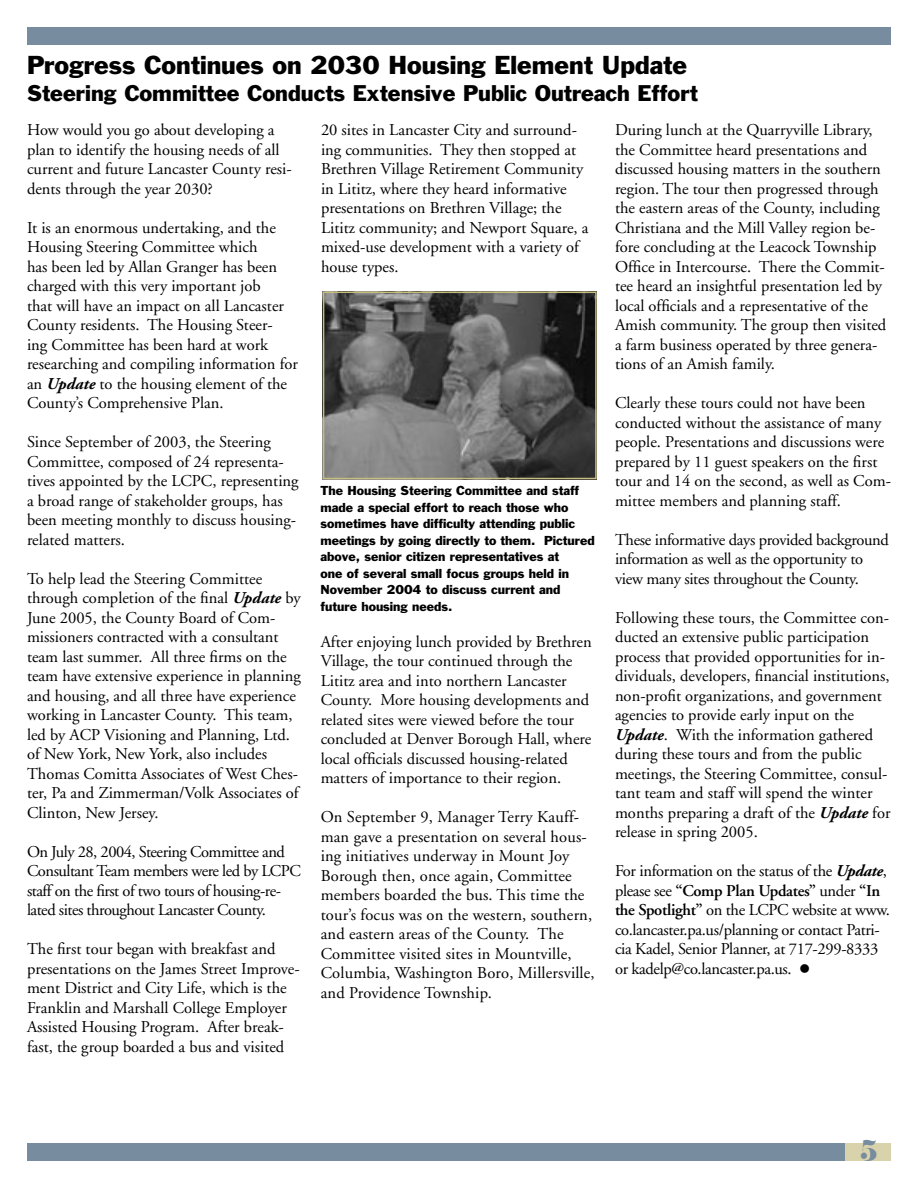
<style>
.page{position:relative;width:918px;height:1188px;background:#fff}
.page>*{position:absolute;margin:0;border:0;box-sizing:border-box;transform-origin:0 0}
.t1{font:27px "Florence Normal";color:#778c9e}
.FYI_Heads{font:24px "Franklin Gothic";color:#000}
.FYI_Heads-2{font:21px "Franklin Gothic";color:#000}
.FYI_body_text{font:16.5px/19.5px "Adobe Garamond";color:#000}
.FYI_body_text-2{font:16.5px/19.5px "Adobe Garamond";letter-spacing:-.02em;color:#000}
.FYI_body_text-3{font:16.5px/19.5px "Adobe Garamond";letter-spacing:-.03em;color:#000}
.FYI_body_text-4{font:12px/16.5px "Franklin Gothic";color:#000}
.s1{font-weight:700;font-style:italic}
.s2{font-weight:600}
</style>
<div class="page">
<div style="left:27px;top:27px;width:864px;height:17px;background:#778c9e"></div>
<div style="left:27px;top:1144px;width:864px;height:17px;background:#778c9e"></div>
<div style="left:845px;top:1144px;width:46px;height:17px;background:#d9d3ab"></div>
<img style="left:326px;top:295px;width:268px;height:181px">
<div style="left:323px;top:292px;width:274px;height:187px;border:2px solid #c5bc7e"></div>
<p class="FYI_Heads" style="left:27px;top:49px;width:662px">Progress Continues on 2030 Housing Element Update</p>
<p class="FYI_Heads-2" style="left:27px;top:79px;width:672px">Steering Committee Conducts Extensive Public Outreach Effort</p>
<p class="FYI_body_text" style="left:27px;top:121px;width:266px">How would you go about developing a plan to identify the housing needs of all current and future Lancaster County resi&shy;dents through the year 2030?</p>
<p class="FYI_body_text" style="left:27px;top:218px;width:272px">It is an enormous undertaking, and the Housing Steering Committee which<br>has been led by Allan Granger has been charged with this very important job<br>that will have an impact on all Lancaster County residents. The Housing Steer-<br>ing Committee has been hard at work researching and compiling information for an <span class="s1">Update</span> to the housing element of the County’s Comprehensive Plan.</p>
<p class="FYI_body_text" style="left:27px;top:433px;width:273px">Since September of 2003, the Steering Committee, composed of 24 representa&shy;tives appointed by the LCPC, representing a broad range of stakeholder groups, has been meeting monthly to discuss housing&shy;related matters.</p>
<p class="FYI_body_text" style="left:27px;top:569px;width:275px">To help lead the Steering Committee through completion of the final <span class="s1">Update</span> by June 2005, the County Board of Com&shy;missioners contracted with a consultant team last summer. All three firms on the team have extensive experience in planning and housing, and all three have experience working in Lancaster County. This team, led by ACP Visioning and Planning, Ltd. of New York, New York, also includes Thomas Comitta Associates of West Ches&shy;ter, Pa and Zimmerman/Volk Associates of Clinton, New Jersey.</p>
<p class="FYI_body_text-3" style="left:27px;top:842px;width:275px">On July 28, 2004, Steering Committee and Consultant Team members were led by LCPC staff on the first of two tours of housing-re&shy;lated sites throughout Lancaster County.</p>
<p class="FYI_body_text" style="left:27px;top:940px;width:274px">The first tour began with breakfast and presentations on the James Street Improve&shy;ment District and City Life, which is the Franklin and Marshall College Employer Assisted Housing Program. After break&shy;fast, the group boarded a bus and visited</p>
<p class="FYI_body_text" style="left:321px;top:121px;width:269px">20 sites in Lancaster City and surround&shy;ing communities. They then stopped at Brethren Village Retirement Community in Lititz, where they heard informative presentations on Brethren Village; the Lititz community; and Newport Square, a mixed-use development with a variety of house types.</p>
<p class="FYI_body_text" style="left:615px;top:121px;width:273px">During lunch at the Quarryville Library, the Committee heard presentations and discussed housing matters in the southern region. The tour then progressed through the eastern areas of the County, including Christiana and the Mill Valley region be&shy;fore concluding at the Leacock Township Office in Intercourse. There the Commit&shy;tee heard an insightful presentation led by local officials and a representative of the Amish community. The group then visited a farm business operated by three genera&shy;tions of an Amish family.</p>
<p class="FYI_body_text" style="left:615px;top:394px;width:278px">Clearly these tours could not have been conducted without the assistance of many people. Presentations and discussions were prepared by 11 guest speakers on the first tour and 14 on the second, as well as Com&shy;mittee members and planning staff.</p>
<p class="FYI_body_text-2" style="left:615px;top:530px;width:276px">These informative days provided background information as well as the opportunity to view many sites throughout the County.</p>
<p class="FYI_body_text" style="left:615px;top:608px;width:277px">Following these tours, the Committee con&shy;ducted an extensive public participation process that provided opportunities for in&shy;dividuals, developers, financial institutions, non-profit organizations, and government agencies to provide early input on the <span class="s1">Update</span>. With the information gathered during these tours and from the public meetings, the Steering Committee, consul&shy;tant team and staff will spend the winter months preparing a draft of the <span class="s1">Update</span> for release in spring 2005.</p>
<p class="FYI_body_text-2" style="left:615px;top:862px;width:276px">For information on the status of the <span class="s1">Update</span>, please see <span class="s2">“Comp Plan Updates”</span> under <span class="s2">“In the Spotlight”</span> on the LCPC website at www. co.lancaster.pa.us/planning or contact Patri&shy;cia Kadel, Senior Planner, at 717-299-8333 or kadelp@co.lancaster.pa.us. ●</p>
<p class="FYI_body_text-4" style="left:321px;top:482px;width:276px">The Housing Steering Committee and staff made a special effort to reach those who sometimes have difficulty attending public meetings by going directly to them. Pictured above, senior citizen representatives at<br>one of several small focus groups held in November 2004 to discuss current and future housing needs.</p>
<p class="FYI_body_text" style="left:321px;top:632px;width:273px">After enjoying lunch provided by Brethren Village, the tour continued through the Lititz area and into northern Lancaster County. More housing developments and related sites were viewed before the tour concluded at Denver Borough Hall, where local officials discussed housing-related matters of importance to their region.</p>
<p class="FYI_body_text" style="left:321px;top:808px;width:276px">On September 9, Manager Terry Kauff&shy;man gave a presentation on several hous&shy;ing initiatives underway in Mount Joy Borough then, once again, Committee members boarded the bus. This time the tour’s focus was on the western, southern, and eastern areas of the County. The Committee visited sites in Mountville, Columbia, Washington Boro, Millersville, and Providence Township.</p>
<p class="t1" style="left:860px;top:1132px;width:18px">5</p>
</div>
